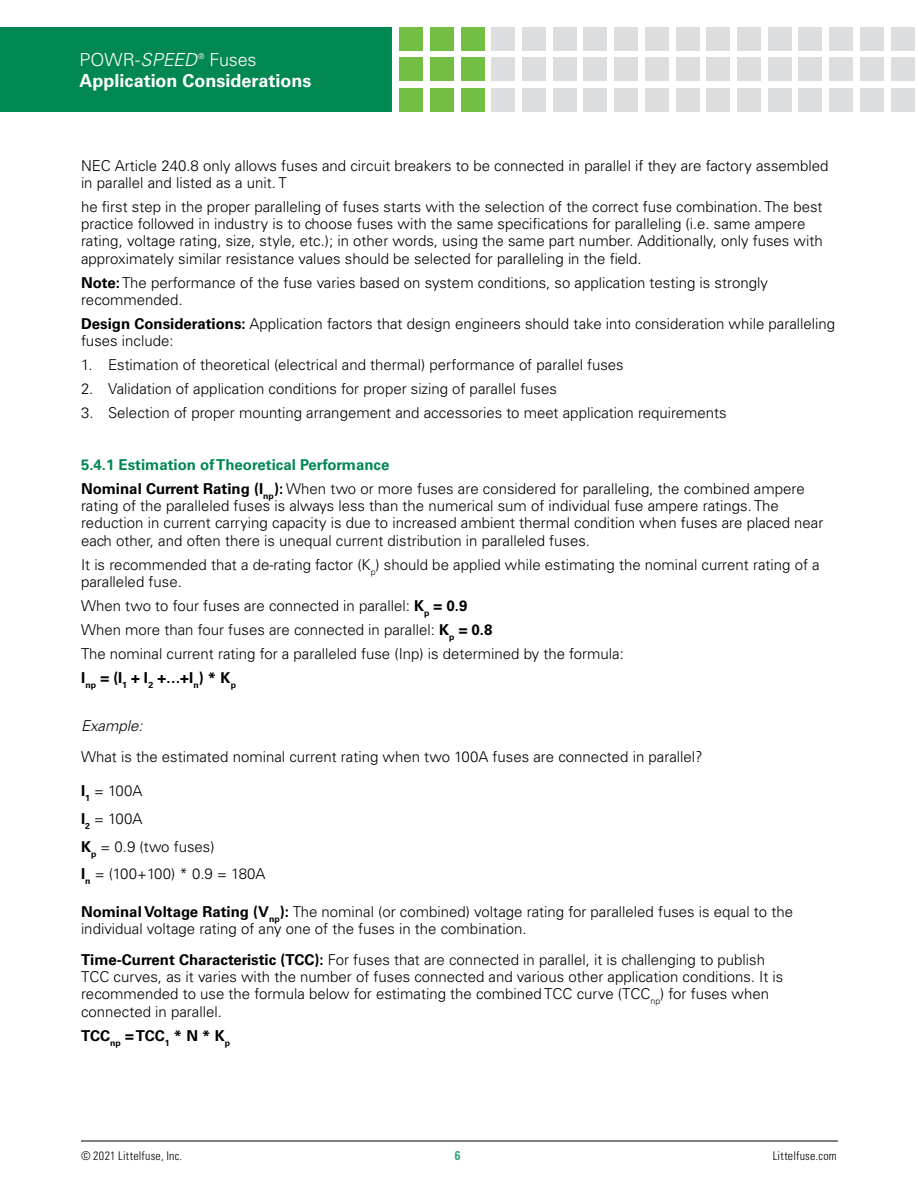
<style>
.page{position:relative;width:918px;height:1188px;background:#fff}
.page>*{position:absolute;margin:0;border:0;box-sizing:border-box;transform-origin:0 0}
.t1{font:700 18px "Univers LT Std";color:#fff}
.t2{font:300 18px "Univers LT Std";letter-spacing:-.01em;color:#fff}
.Body_text{font:300 15px/17.2px "Univers LT Std";color:#000}
.small_green_subheads{font:700 15px "Univers LT Std";color:#008752}
.Bullets_1{font:700 15px "Univers LT Std";color:#000}
.Body_text-2{font:700 15px "Univers LT Std";color:#000}
.Body_text-3{font:italic 300 15px "Univers LT Std";color:#000}
.t3{font:700 condensed 12.75px "Univers LT Std";color:#35a17a}
.t4{font:300 condensed 12px "Univers LT Std";letter-spacing:.02em;color:#000}
.t5{font:300 7.8px "Univers LT Std";color:#fff}
.s1{font-style:italic}
.s2{font-weight:700}
</style>
<div class="page">
<hr style="left:81px;top:1141px;width:757px;height:1px;background:#000">
<div style="left:0;top:27px;width:392px;height:85px;background:#008752"></div>
<div style="left:399px;top:27px;width:24px;height:23px;background:#72bf44"></div>
<div style="left:399px;top:58px;width:24px;height:23px;background:#72bf44"></div>
<div style="left:399px;top:88px;width:24px;height:24px;background:#72bf44"></div>
<div style="left:430px;top:27px;width:24px;height:23px;background:#72bf44"></div>
<div style="left:430px;top:58px;width:24px;height:23px;background:#72bf44"></div>
<div style="left:430px;top:88px;width:24px;height:24px;background:#72bf44"></div>
<div style="left:461px;top:27px;width:23px;height:23px;background:#72bf44"></div>
<div style="left:461px;top:58px;width:23px;height:23px;background:#72bf44"></div>
<div style="left:461px;top:88px;width:23px;height:24px;background:#72bf44"></div>
<div style="left:491px;top:27px;width:24px;height:23px;background:#dcddde"></div>
<div style="left:491px;top:58px;width:24px;height:23px;background:#dcddde"></div>
<div style="left:491px;top:88px;width:24px;height:24px;background:#dcddde"></div>
<div style="left:522px;top:27px;width:24px;height:23px;background:#dcddde"></div>
<div style="left:522px;top:58px;width:24px;height:23px;background:#dcddde"></div>
<div style="left:522px;top:88px;width:24px;height:24px;background:#dcddde"></div>
<div style="left:553px;top:27px;width:23px;height:23px;background:#dcddde"></div>
<div style="left:553px;top:58px;width:23px;height:23px;background:#dcddde"></div>
<div style="left:553px;top:88px;width:23px;height:24px;background:#dcddde"></div>
<div style="left:584px;top:27px;width:23px;height:23px;background:#dcddde"></div>
<div style="left:584px;top:58px;width:23px;height:23px;background:#dcddde"></div>
<div style="left:584px;top:88px;width:23px;height:24px;background:#dcddde"></div>
<div style="left:614px;top:27px;width:24px;height:23px;background:#dcddde"></div>
<div style="left:614px;top:58px;width:24px;height:23px;background:#dcddde"></div>
<div style="left:614px;top:88px;width:24px;height:24px;background:#dcddde"></div>
<div style="left:645px;top:27px;width:24px;height:23px;background:#dcddde"></div>
<div style="left:645px;top:58px;width:24px;height:23px;background:#dcddde"></div>
<div style="left:645px;top:88px;width:24px;height:24px;background:#dcddde"></div>
<div style="left:676px;top:27px;width:23px;height:23px;background:#dcddde"></div>
<div style="left:676px;top:58px;width:23px;height:23px;background:#dcddde"></div>
<div style="left:676px;top:88px;width:23px;height:24px;background:#dcddde"></div>
<div style="left:707px;top:27px;width:23px;height:23px;background:#dcddde"></div>
<div style="left:707px;top:58px;width:23px;height:23px;background:#dcddde"></div>
<div style="left:707px;top:88px;width:23px;height:24px;background:#dcddde"></div>
<div style="left:737px;top:27px;width:24px;height:23px;background:#dcddde"></div>
<div style="left:737px;top:58px;width:24px;height:23px;background:#dcddde"></div>
<div style="left:737px;top:88px;width:24px;height:24px;background:#dcddde"></div>
<div style="left:768px;top:27px;width:23px;height:23px;background:#dcddde"></div>
<div style="left:768px;top:58px;width:23px;height:23px;background:#dcddde"></div>
<div style="left:768px;top:88px;width:23px;height:24px;background:#dcddde"></div>
<div style="left:799px;top:27px;width:23px;height:23px;background:#dcddde"></div>
<div style="left:799px;top:58px;width:23px;height:23px;background:#dcddde"></div>
<div style="left:799px;top:88px;width:23px;height:24px;background:#dcddde"></div>
<div style="left:860px;top:27px;width:24px;height:23px;background:#dcddde"></div>
<div style="left:860px;top:58px;width:24px;height:23px;background:#dcddde"></div>
<div style="left:860px;top:88px;width:24px;height:24px;background:#dcddde"></div>
<div style="left:829px;top:27px;width:24px;height:23px;background:#dcddde"></div>
<div style="left:829px;top:58px;width:24px;height:23px;background:#dcddde"></div>
<div style="left:829px;top:88px;width:24px;height:24px;background:#dcddde"></div>
<div style="left:891px;top:27px;width:23px;height:23px;background:#dcddde"></div>
<div style="left:891px;top:58px;width:23px;height:23px;background:#dcddde"></div>
<div style="left:891px;top:88px;width:23px;height:24px;background:#dcddde"></div>
<p class="t2" style="left:79px;top:48px;width:119px">POWR-<span class="s1">SPEED</span></p>
<p class="t5" style="left:198px;top:51px;width:8px">®</p>
<p class="t2" style="left:209px;top:48px;width:49px">Fuses</p>
<p class="t1" style="left:79px;top:70px;width:234px">Application Considerations</p>
<p class="Body_text" style="left:81px;top:157px;width:749px">NEC Article 240.8 only allows fuses and circuit breakers to be connected in parallel if they are factory assembled in parallel and listed as a unit. T</p>
<p class="Body_text" style="left:81px;top:198px;width:743px">he first step in the proper paralleling of fuses starts with the selection of the correct fuse combination. The best practice followed in industry is to choose fuses with the same specifications for paralleling (i.e. same ampere rating, voltage rating, size, style, etc.); in other words, using the same part number. Additionally, only fuses with approximately similar resistance values should be selected for paralleling in the field.</p>
<p class="Body_text" style="left:81px;top:274px;width:688px"><span class="s2">Note:</span> The performance of the fuse varies based on system conditions, so application testing is strongly recommended.</p>
<p class="Body_text" style="left:81px;top:315px;width:756px"><span class="s2">Design Considerations:</span> Application factors that design engineers should take into consideration while paralleling fuses include:</p>
<p class="Body_text" style="left:81px;top:356px;width:544px">1. Estimation of theoretical (electrical and thermal) performance of parallel fuses</p>
<p class="Body_text" style="left:81px;top:380px;width:477px">2. Validation of application conditions for proper sizing of parallel fuses</p>
<p class="Body_text" style="left:81px;top:404px;width:647px">3. Selection of proper mounting arrangement and accessories to meet application requirements</p>
<p class="small_green_subheads" style="left:81px;top:456px;width:310px">5.4.1 Estimation of Theoretical Performance</p>
<p class="Body_text" style="left:81px;top:480px;width:744px"><span class="s2">Nominal Current Rating (I</span><sub>np</sub><span class="s2">):</span> When two or more fuses are considered for paralleling, the combined ampere rating of the paralleled fuses is always less than the numerical sum of individual fuse ampere ratings. The reduction in current carrying capacity is due to increased ambient thermal condition when fuses are placed near each other, and often there is unequal current distribution in paralleled fuses.</p>
<p class="Body_text" style="left:81px;top:556px;width:740px">It is recommended that a de-rating factor (K<sub>p</sub>) should be applied while estimating the nominal current rating of a paralleled fuse.</p>
<p class="Body_text" style="left:81px;top:597px;width:388px">When two to four fuses are connected in parallel: <span class="s2">K</span><sub>p</sub> <span class="s2">= 0.9</span></p>
<p class="Body_text" style="left:81px;top:621px;width:413px">When more than four fuses are connected in parallel: <span class="s2">K</span><sub>p</sub> <span class="s2">= 0.8</span></p>
<p class="Body_text" style="left:81px;top:645px;width:544px">The nominal current rating for a paralleled fuse (Inp) is determined by the formula:</p>
<p class="Bullets_1" style="left:81px;top:669px;width:157px">I<sub>np</sub> = (I<sub>1</sub> + I<sub>2</sub> +…+I<sub>n</sub>) * K<sub>p</sub></p>
<p class="Body_text-3" style="left:81px;top:717px;width:63px">Example:</p>
<p class="Body_text" style="left:81px;top:748px;width:623px">What is the estimated nominal current rating when two 100A fuses are connected in parallel?</p>
<p class="Body_text" style="left:81px;top:782px;width:63px"><span class="s2">I</span><sub>1</sub> = 100A</p>
<p class="Body_text" style="left:81px;top:810px;width:63px"><span class="s2">I</span><sub>2</sub> = 100A</p>
<p class="Body_text" style="left:81px;top:838px;width:135px"><span class="s2">K</span><sub>p</sub> = 0.9 (two fuses)</p>
<p class="Body_text" style="left:81px;top:866px;width:186px"><span class="s2">I</span><sub>n</sub> = (100+100) * 0.9 = 180A</p>
<p class="Body_text" style="left:81px;top:903px;width:714px"><span class="s2">Nominal Voltage Rating (V</span><sub>np</sub><span class="s2">):</span> The nominal (or combined) voltage rating for paralleled fuses is equal to the individual voltage rating of any one of the fuses in the combination.</p>
<p class="Body_text" style="left:81px;top:951px;width:704px"><span class="s2">Time-Current Characteristic (TCC):</span> For fuses that are connected in parallel, it is challenging to publish TCC curves, as it varies with the number of fuses connected and various other application conditions. It is recommended to use the formula below for estimating the combined TCC curve (TCC<sub>np</sub>) for fuses when connected in parallel.</p>
<p class="Body_text-2" style="left:81px;top:1027px;width:151px">TCC<sub>np</sub> = TCC<sub>1</sub> * N * K<sub>p</sub></p>
<p class="t4" style="left:81px;top:1149px;width:103px">© 2021 Littelfuse, Inc.</p>
<p class="t3" style="left:455px;top:1147px;width:7px">6</p>
<p class="t4" style="left:773px;top:1149px;width:66px">Littelfuse.com</p>
</div>
